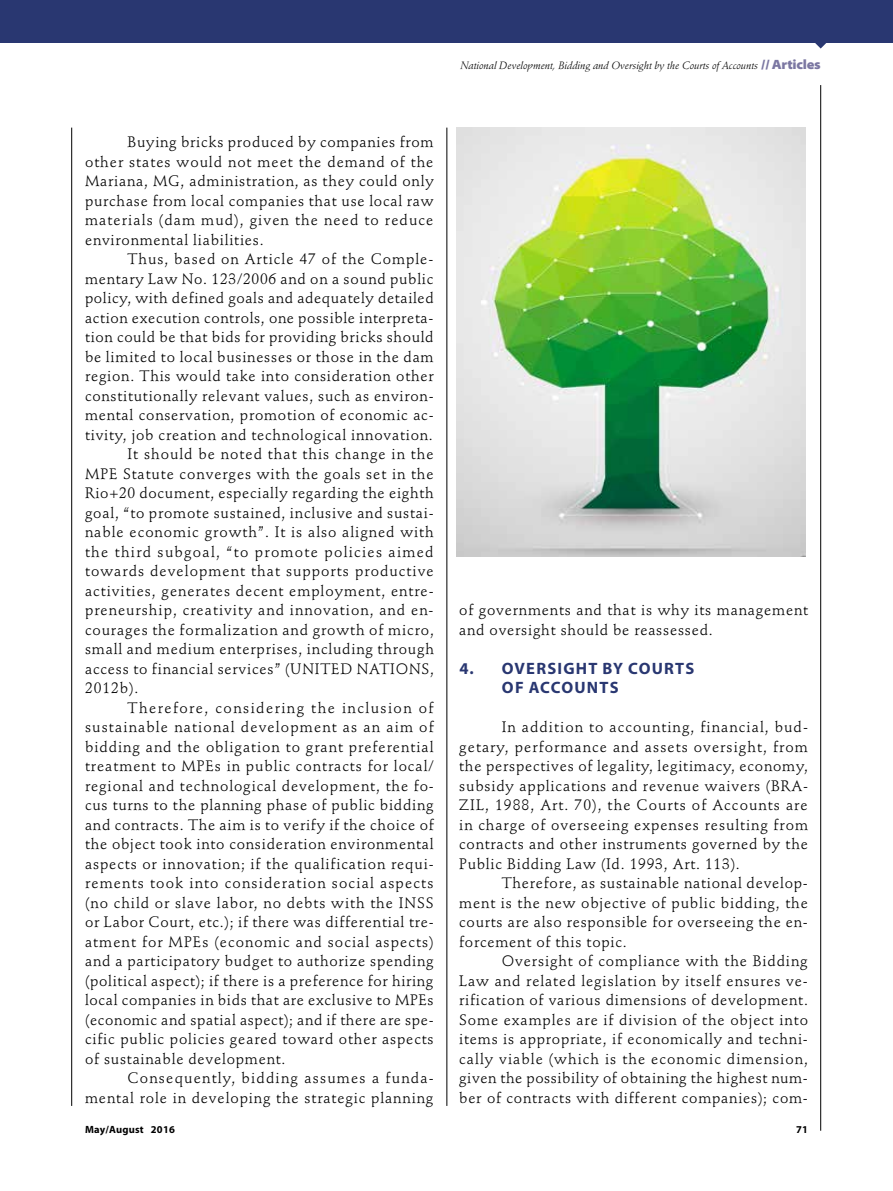
<style>
.page{position:relative;width:893px;height:1191px;background:#fff}
.page>*{position:absolute;margin:0;border:0;box-sizing:border-box;transform-origin:0 0}
.t1{font:700 16.5px/19.5px "Myriad Pro";letter-spacing:.07em;color:#293771}
.t2{font:15px/19.5px "Stempel Schneidler Std";letter-spacing:.05em;color:#000;text-align:justify}
.t3{font:15px "Stempel Schneidler Std";letter-spacing:.075em;color:#000}
.t4{font:15px "Stempel Schneidler Std";letter-spacing:.07em;color:#000}
.t5{font:15px "Stempel Schneidler Std";letter-spacing:.085em;color:#000}
.t6{font:15px "Stempel Schneidler Std";letter-spacing:.095em;color:#000}
.t7{font:15px "Stempel Schneidler Std";letter-spacing:.08em;color:#000}
.t8{font:italic 10.5px "Stempel Schneidler Std";color:#000}
.t9{font:700 10.5px "Myriad Pro";letter-spacing:.02em;color:#000}
.s1{font-family:"Myriad Pro";font-weight:900;font-style:normal;font-stretch:semi-expanded;font-size:13.5px;color:#7b77a2}
</style>
<div class="page">
<svg style="left:815px;top:43px;width:11px;height:6px"></svg>
<div style="left:0;top:0;width:893px;height:43px;background:#293771"></div>
<hr style="left:820px;top:85px;width:1px;height:1045px;background:#000">
<hr style="left:446px;top:128px;width:1px;height:978px;background:#000">
<hr style="left:71px;top:128px;width:1px;height:978px;background:#000">
<img style="left:457px;top:128px;width:348px;height:429px">
<p class="t8" style="left:460px;top:59px;width:362px">National Development, Bidding and Oversight by the Courts of Accounts <span class="s1">// Articles</span></p>
<p class="t2" style="left:85px;top:132px;width:350px;text-indent:43px">Buying bricks produced by companies from other states would not meet the demand of the Mariana, MG, administration, as they could only purchase from local companies that use local raw materials (dam mud), given the need to reduce environmental liabilities.</p>
<p class="t2" style="left:128px;top:249px;width:307px">Thus, based on Article 47 of the Comple-</p>
<p class="t2" style="left:85px;top:269px;width:350px">mentary Law No. 123/2006 and on a sound public</p>
<p class="t2" style="left:85px;top:288px;width:350px">policy, with defined goals and adequately detailed</p>
<p class="t2" style="left:85px;top:308px;width:350px">action execution controls, one possible interpreta-</p>
<p class="t2" style="left:85px;top:327px;width:350px">tion could be that bids for providing bricks should</p>
<p class="t2" style="left:85px;top:347px;width:350px">be limited to local businesses or those in the dam</p>
<p class="t2" style="left:85px;top:366px;width:350px">region. This would take into consideration other</p>
<p class="t2" style="left:85px;top:386px;width:350px">constitutionally relevant values, such as environ-</p>
<p class="t2" style="left:85px;top:405px;width:350px">mental conservation, promotion of economic ac-</p>
<p class="t2" style="left:85px;top:425px;width:349px">tivity, job creation and technological innovation.</p>
<p class="t2" style="left:128px;top:444px;width:308px">It should be noted that this change in the</p>
<p class="t2" style="left:85px;top:464px;width:350px">MPE Statute converges with the goals set in the</p>
<p class="t2" style="left:85px;top:483px;width:350px">Rio+20 document, especially regarding the eighth</p>
<p class="t2" style="left:85px;top:503px;width:350px">goal, “to promote sustained, inclusive and sustai-</p>
<p class="t2" style="left:85px;top:522px;width:350px">nable economic growth”. It is also aligned with</p>
<p class="t5" style="left:85px;top:543px;width:350px">the third subgoal, “to promote policies aimed</p>
<p class="t4" style="left:85px;top:562px;width:350px">towards development that supports productive</p>
<p class="t2" style="left:85px;top:581px;width:350px">activities, generates decent employment, entre-</p>
<p class="t2" style="left:85px;top:600px;width:350px">preneurship, creativity and innovation, and en-</p>
<p class="t2" style="left:85px;top:620px;width:350px">courages the formalization and growth of micro,</p>
<p class="t2" style="left:85px;top:639px;width:350px">small and medium enterprises, including through</p>
<p class="t2" style="left:85px;top:659px;width:350px">access to financial services” (UNITED NATIONS,</p>
<p class="t2" style="left:85px;top:678px;width:55px">2012b).</p>
<p class="t6" style="left:128px;top:699px;width:307px">Therefore, considering the inclusion of</p>
<p class="t3" style="left:85px;top:718px;width:350px">sustainable national development as an aim of</p>
<p class="t2" style="left:85px;top:737px;width:350px">bidding and the obligation to grant preferential</p>
<p class="t2" style="left:85px;top:756px;width:350px">treatment to MPEs in public contracts for local/</p>
<p class="t2" style="left:85px;top:776px;width:350px">regional and technological development, the fo-</p>
<p class="t2" style="left:85px;top:795px;width:350px">cus turns to the planning phase of public bidding</p>
<p class="t2" style="left:85px;top:815px;width:350px">and contracts. The aim is to verify if the choice of</p>
<p class="t2" style="left:85px;top:834px;width:350px">the object took into consideration environmental</p>
<p class="t2" style="left:85px;top:854px;width:350px">aspects or innovation; if the qualification requi-</p>
<p class="t3" style="left:85px;top:874px;width:350px">rements took into consideration social aspects</p>
<p class="t2" style="left:85px;top:893px;width:350px">(no child or slave labor, no debts with the INSS</p>
<p class="t2" style="left:85px;top:912px;width:350px">or Labor Court, etc.); if there was differential tre-</p>
<p class="t4" style="left:85px;top:933px;width:350px">atment for MPEs (economic and social aspects)</p>
<p class="t2" style="left:85px;top:951px;width:350px">and a participatory budget to authorize spending</p>
<p class="t2" style="left:85px;top:971px;width:350px">(political aspect); if there is a preference for hiring</p>
<p class="t2" style="left:85px;top:990px;width:350px">local companies in bids that are exclusive to MPEs</p>
<p class="t2" style="left:85px;top:1010px;width:350px">(economic and spatial aspect); and if there are spe-</p>
<p class="t2" style="left:85px;top:1029px;width:350px">cific public policies geared toward other aspects</p>
<p class="t2" style="left:85px;top:1049px;width:202px">of sustainable development.</p>
<p class="t7" style="left:128px;top:1069px;width:308px">Consequently, bidding assumes a funda-</p>
<p class="t2" style="left:85px;top:1088px;width:350px">mental role in developing the strategic planning</p>
<p class="t2" style="left:459px;top:600px;width:350px">of governments and that is why its management and oversight should be reassessed.</p>
<p class="t1" style="left:502px;top:658px;width:194px;text-indent:-43px">4. OVERSIGHT BY COURTS<br>OF ACCOUNTS</p>
<p class="t2" style="left:459px;top:717px;width:350px;text-indent:43px">In addition to accounting, financial, bud&shy;getary, performance and assets oversight, from the perspectives of legality, legitimacy, economy, subsidy applications and revenue waivers (BRA-ZIL, 1988, Art. 70), the Courts of Accounts are in charge of overseeing expenses resulting from contracts and other instruments governed by the Public Bidding Law (Id. 1993, Art. 113).</p>
<p class="t2" style="left:459px;top:873px;width:350px;text-indent:43px">Therefore, as sustainable national develop&shy;ment is the new objective of public bidding, the courts are also responsible for overseeing the en&shy;forcement of this topic.</p>
<p class="t2" style="left:459px;top:951px;width:350px;text-indent:43px">Oversight of compliance with the Bidding Law and related legislation by itself ensures ve&shy;rification of various dimensions of development.<br>Some examples are if division of the object into items is appropriate, if economically and techni&shy;cally viable (which is the economic dimension, given the possibility of obtaining the highest num&shy;ber of contracts with different companies); com-</p>
<p class="t9" style="left:85px;top:1123px;width:91px">May/August 2016</p>
<p class="t9" style="left:796px;top:1123px;width:13px">71</p>
</div>
